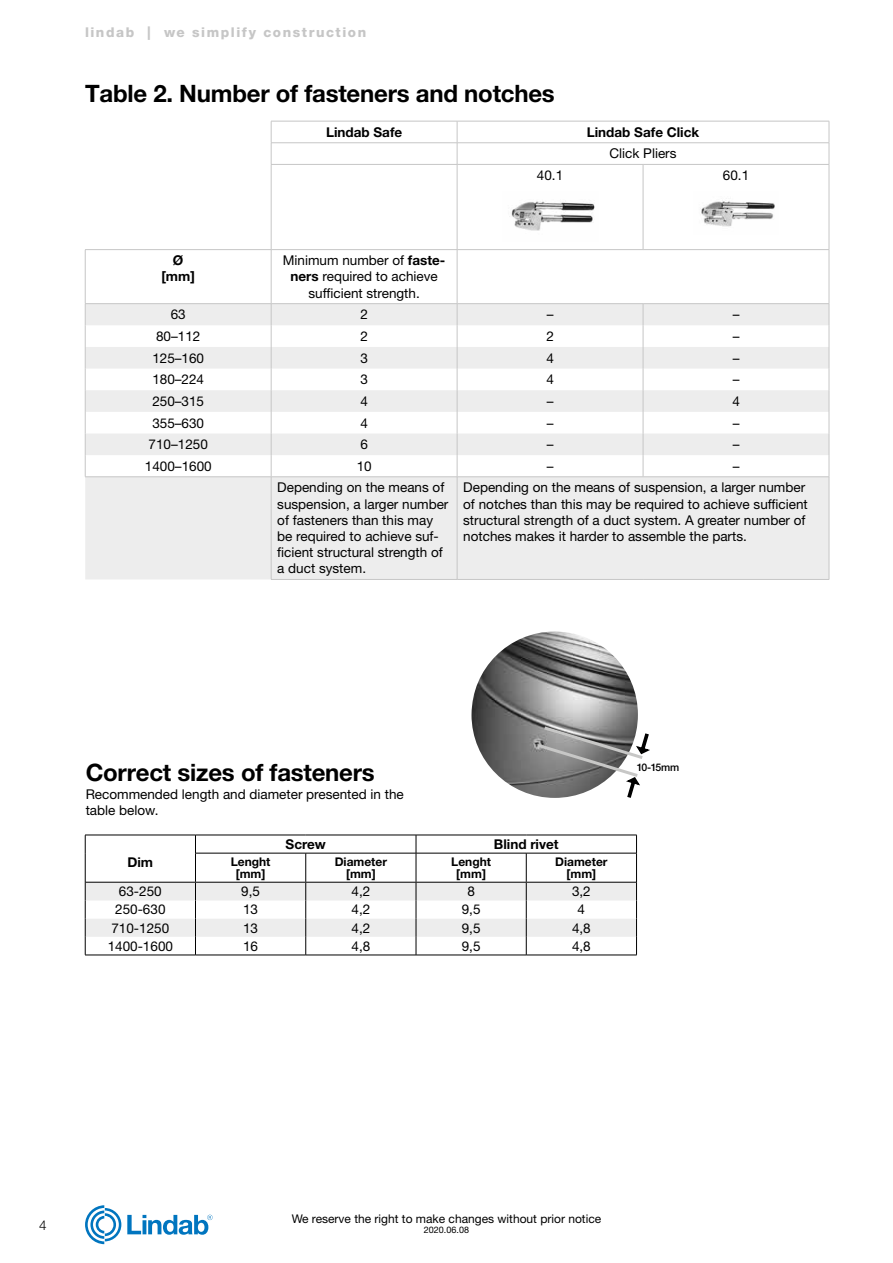
<style>
.page{position:relative;width:893px;height:1263px;background:#fff}
.page>*{position:absolute;margin:0;border:0;box-sizing:border-box;transform-origin:0 0}
.t1{font:700 24px "Helvetica Neue LT Pro";letter-spacing:-.01em;color:#000}
.t2{font:13.5px/16.2px "Helvetica Neue LT Pro";color:#000}
.t3{font:700 13.5px/16.2px "Helvetica Neue LT Pro";color:#000;text-align:center}
.t4{font:800 13.5px "Helvetica Neue LT Pro";letter-spacing:.115em;color:#c6c6c6}
.t5{font:300 13.5px "Helvetica Neue LT Pro";color:#000}
.t6{font:12px "Helvetica Neue LT Pro";color:#000}
.t7{font:700 12px/12px "Helvetica Neue LT Pro";color:#000;text-align:center}
.t8{font:500 10.5px "Helvetica Neue LT Pro";letter-spacing:-.055em;color:#000}
.t9{font:9px "Helvetica Neue LT Pro";color:#000}
.s1{font-weight:700}
</style>
<div class="page">
<svg style="left:127px;top:1215px;width:86px;height:20px"></svg>
<svg style="left:85px;top:1205px;width:36px;height:39px"></svg>
<svg style="left:85px;top:304px;width:744px;height:275px;fill:#ededed"></svg>
<hr style="left:271px;top:121px;width:186px;height:1px;background:#c6c6c6">
<hr style="left:457px;top:121px;width:186px;height:1px;background:#c6c6c6">
<hr style="left:643px;top:121px;width:186px;height:1px;background:#c6c6c6">
<svg style="left:457px;top:121px;width:1px;height:43px"></svg>
<svg style="left:829px;top:121px;width:1px;height:43px"></svg>
<hr style="left:271px;top:165px;width:1px;height:84px;background:#c6c6c6">
<hr style="left:457px;top:165px;width:1px;height:84px;background:#c6c6c6">
<hr style="left:643px;top:165px;width:1px;height:84px;background:#c6c6c6">
<hr style="left:829px;top:165px;width:1px;height:84px;background:#c6c6c6">
<hr style="left:85px;top:249px;width:186px;height:1px;background:#c6c6c6">
<hr style="left:85px;top:250px;width:1px;height:53px;background:#c6c6c6">
<hr style="left:271px;top:249px;width:186px;height:1px;background:#c6c6c6">
<hr style="left:271px;top:250px;width:1px;height:53px;background:#c6c6c6">
<hr style="left:457px;top:249px;width:186px;height:1px;background:#c6c6c6">
<hr style="left:457px;top:250px;width:1px;height:53px;background:#c6c6c6">
<hr style="left:643px;top:249px;width:186px;height:1px;background:#c6c6c6">
<hr style="left:829px;top:250px;width:1px;height:53px;background:#c6c6c6">
<hr style="left:85px;top:303px;width:186px;height:1px;background:#c6c6c6">
<hr style="left:271px;top:303px;width:186px;height:1px;background:#c6c6c6">
<hr style="left:457px;top:303px;width:186px;height:1px;background:#c6c6c6">
<hr style="left:643px;top:303px;width:186px;height:1px;background:#c6c6c6">
<svg style="left:85px;top:304px;width:1px;height:172px"></svg>
<svg style="left:271px;top:304px;width:1px;height:172px"></svg>
<svg style="left:457px;top:304px;width:1px;height:172px"></svg>
<svg style="left:643px;top:304px;width:1px;height:172px"></svg>
<svg style="left:829px;top:304px;width:1px;height:173px"></svg>
<hr style="left:85px;top:476px;width:186px;height:1px;background:#c6c6c6">
<hr style="left:271px;top:143px;width:186px;height:1px;background:#c6c6c6">
<hr style="left:271px;top:164px;width:186px;height:1px;background:#c6c6c6">
<hr style="left:457px;top:143px;width:186px;height:1px;background:#c6c6c6">
<hr style="left:643px;top:143px;width:186px;height:1px;background:#c6c6c6">
<hr style="left:457px;top:164px;width:186px;height:1px;background:#c6c6c6">
<hr style="left:643px;top:164px;width:186px;height:1px;background:#c6c6c6">
<svg style="left:271px;top:122px;width:1px;height:42px"></svg>
<hr style="left:271px;top:476px;width:186px;height:1px;background:#c6c6c6">
<hr style="left:271px;top:477px;width:1px;height:102px;background:#c6c6c6">
<hr style="left:457px;top:476px;width:186px;height:1px;background:#c6c6c6">
<hr style="left:457px;top:477px;width:1px;height:102px;background:#c6c6c6">
<hr style="left:643px;top:476px;width:186px;height:1px;background:#c6c6c6">
<hr style="left:829px;top:477px;width:1px;height:102px;background:#c6c6c6">
<hr style="left:271px;top:579px;width:186px;height:1px;background:#c6c6c6">
<hr style="left:457px;top:579px;width:186px;height:1px;background:#c6c6c6">
<hr style="left:643px;top:579px;width:186px;height:1px;background:#c6c6c6">
<img style="left:509px;top:201px;width:86px;height:30px">
<img style="left:700px;top:200px;width:75px;height:27px">
<hr style="left:85px;top:955px;width:110px;height:1px;background:#000">
<hr style="left:195px;top:955px;width:111px;height:1px;background:#000">
<hr style="left:306px;top:955px;width:110px;height:1px;background:#000">
<hr style="left:416px;top:955px;width:110px;height:1px;background:#000">
<hr style="left:526px;top:955px;width:111px;height:1px;background:#000">
<svg style="left:85px;top:835px;width:552px;height:120px"></svg>
<hr style="left:85px;top:882px;width:110px;height:1px;background:#000">
<hr style="left:195px;top:882px;width:111px;height:1px;background:#000">
<hr style="left:306px;top:882px;width:110px;height:1px;background:#000">
<hr style="left:416px;top:882px;width:110px;height:1px;background:#000">
<hr style="left:526px;top:882px;width:110px;height:1px;background:#000">
<img style="left:471px;top:631px;width:167px;height:167px;border-radius:83px">
<svg style="left:534px;top:724px;width:116px;height:74px"></svg>
<p class="t4" style="left:85px;top:25px;width:283px">lindab | we simplify construction</p>
<h1 class="t1" style="left:85px;top:78px;width:471px">Table 2. Number of fasteners and notches</h1>
<p class="t3" style="left:326px;top:123px;width:78px">Lindab Safe</p>
<p class="t3" style="left:587px;top:123px;width:114px">Lindab Safe Click</p>
<p class="t2" style="left:610px;top:145px;width:68px">Click Pliers</p>
<p class="t2" style="left:537px;top:167px;width:28px">40.1</p>
<p class="t2" style="left:723px;top:167px;width:28px">60.1</p>
<p class="t3" style="left:161px;top:252px;width:35px">Ø [mm]</p>
<p class="t2" style="left:283px;top:252px;width:164px;text-align:center">Minimum number of <span class="s1">faste&shy;ners</span> required to achieve sufficient strength.</p>
<p class="t2" style="left:171px;top:306px;width:17px">63</p>
<p class="t2" style="left:360px;top:306px;width:9px">2</p>
<p class="t2" style="left:547px;top:306px;width:8px">–</p>
<p class="t2" style="left:733px;top:306px;width:8px">–</p>
<p class="t2" style="left:156px;top:328px;width:46px">80–112</p>
<p class="t2" style="left:360px;top:328px;width:9px">2</p>
<p class="t2" style="left:546px;top:328px;width:9px">2</p>
<p class="t2" style="left:733px;top:328px;width:8px">–</p>
<p class="t2" style="left:152px;top:349px;width:53px">125–160</p>
<p class="t2" style="left:360px;top:349px;width:9px">3</p>
<p class="t2" style="left:546px;top:349px;width:9px">4</p>
<p class="t2" style="left:733px;top:349px;width:8px">–</p>
<p class="t2" style="left:152px;top:371px;width:53px">180–224</p>
<p class="t2" style="left:360px;top:371px;width:9px">3</p>
<p class="t2" style="left:546px;top:371px;width:9px">4</p>
<p class="t2" style="left:733px;top:371px;width:8px">–</p>
<p class="t2" style="left:152px;top:393px;width:53px">250–315</p>
<p class="t2" style="left:360px;top:393px;width:9px">4</p>
<p class="t2" style="left:547px;top:393px;width:8px">–</p>
<p class="t2" style="left:732px;top:393px;width:9px">4</p>
<p class="t2" style="left:152px;top:414px;width:53px">355–630</p>
<p class="t2" style="left:360px;top:414px;width:9px">4</p>
<p class="t2" style="left:547px;top:414px;width:8px">–</p>
<p class="t2" style="left:733px;top:414px;width:8px">–</p>
<p class="t2" style="left:149px;top:436px;width:61px">710–1250</p>
<p class="t2" style="left:360px;top:436px;width:9px">6</p>
<p class="t2" style="left:547px;top:436px;width:8px">–</p>
<p class="t2" style="left:733px;top:436px;width:8px">–</p>
<p class="t2" style="left:145px;top:458px;width:68px">1400–1600</p>
<p class="t2" style="left:357px;top:458px;width:17px">10</p>
<p class="t2" style="left:547px;top:458px;width:8px">–</p>
<p class="t2" style="left:733px;top:458px;width:8px">–</p>
<p class="t2" style="left:277px;top:479px;width:173px">Depending on the means of suspension, a larger number of fasteners than this may be required to achieve suf&shy;ficient structural strength of a duct system.</p>
<p class="t2" style="left:463px;top:479px;width:346px">Depending on the means of suspension, a larger number of notches than this may be required to achieve sufficient structural strength of a duct system. A greater number of notches makes it harder to assemble the parts.</p>
<h1 class="t1" style="left:86px;top:757px;width:291px">Correct sizes of fasteners</h1>
<p class="t2" style="left:86px;top:786px;width:320px">Recommended length and diameter presented in the table below.</p>
<p class="t3" style="left:286px;top:835px;width:42px">Screw</p>
<p class="t3" style="left:494px;top:835px;width:66px">Blind rivet</p>
<p class="t3" style="left:127px;top:854px;width:27px">Dim</p>
<p class="t7" style="left:231px;top:855px;width:41px">Lenght [mm]</p>
<p class="t7" style="left:335px;top:855px;width:54px">Diameter [mm]</p>
<p class="t7" style="left:451px;top:855px;width:41px">Lenght [mm]</p>
<p class="t7" style="left:555px;top:855px;width:54px">Diameter [mm]</p>
<p class="t2" style="left:119px;top:883px;width:44px">63-250</p>
<p class="t2" style="left:241px;top:883px;width:20px">9,5</p>
<p class="t2" style="left:351px;top:883px;width:20px">4,2</p>
<p class="t2" style="left:467px;top:883px;width:9px">8</p>
<p class="t2" style="left:572px;top:883px;width:20px">3,2</p>
<p class="t2" style="left:115px;top:901px;width:52px">250-630</p>
<p class="t2" style="left:243px;top:901px;width:17px">13</p>
<p class="t2" style="left:351px;top:901px;width:20px">4,2</p>
<p class="t2" style="left:462px;top:901px;width:20px">9,5</p>
<p class="t2" style="left:578px;top:901px;width:9px">4</p>
<p class="t2" style="left:111px;top:919px;width:59px">710-1250</p>
<p class="t2" style="left:243px;top:919px;width:17px">13</p>
<p class="t2" style="left:351px;top:919px;width:20px">4,2</p>
<p class="t2" style="left:462px;top:919px;width:20px">9,5</p>
<p class="t2" style="left:572px;top:919px;width:20px">4,8</p>
<p class="t2" style="left:108px;top:937px;width:67px">1400-1600</p>
<p class="t2" style="left:243px;top:937px;width:17px">16</p>
<p class="t2" style="left:351px;top:937px;width:20px">4,8</p>
<p class="t2" style="left:462px;top:937px;width:20px">9,5</p>
<p class="t2" style="left:572px;top:937px;width:20px">4,8</p>
<p class="t8" style="left:637px;top:761px;width:44px">10-15mm</p>
<p class="t5" style="left:39px;top:1217px;width:9px">4</p>
<p class="t6" style="left:292px;top:1211px;width:311px">We reserve the right to make changes without prior notice</p>
<p class="t9" style="left:424px;top:1225px;width:47px">2020.06.08</p>
</div>
